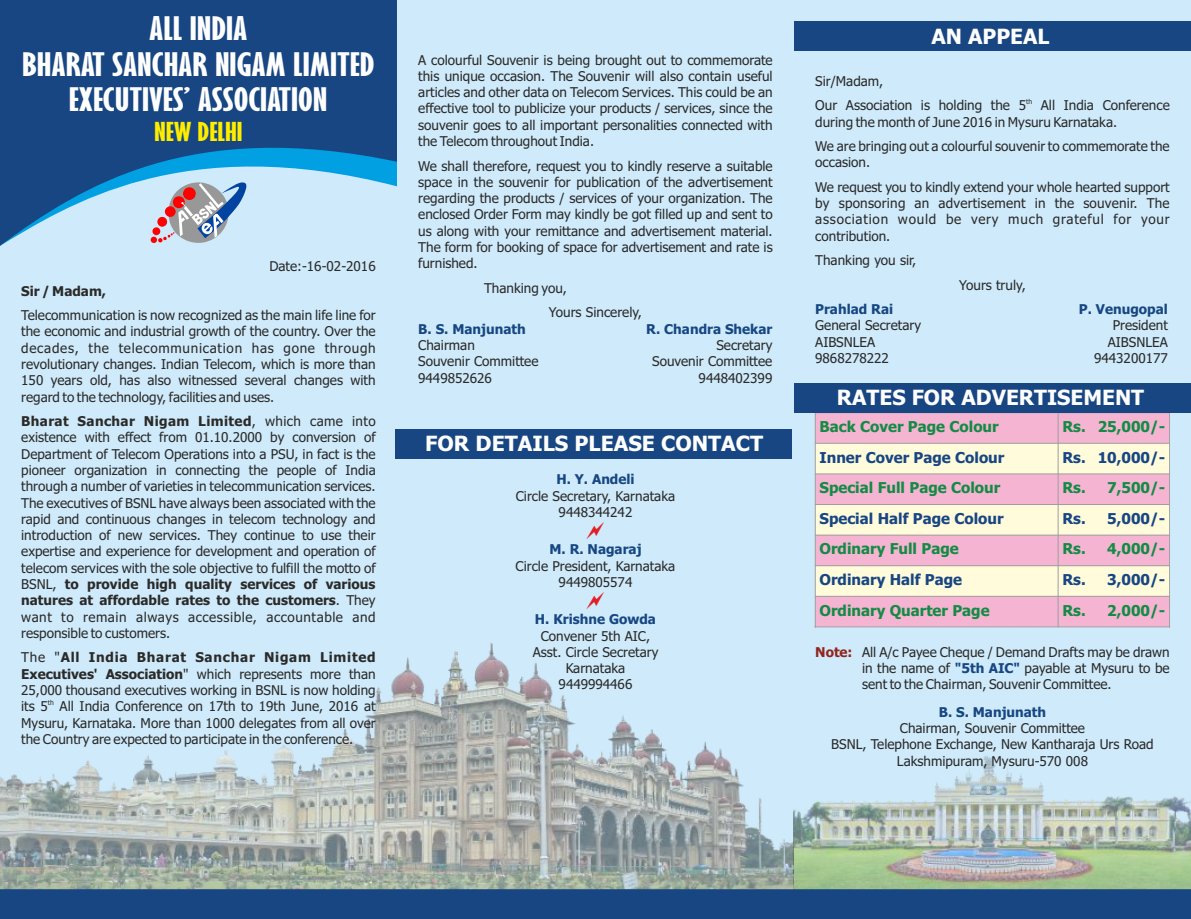
<style>
.page{position:relative;width:1191px;height:919px;background:#fff}
.page>*{position:absolute;margin:0;border:0;box-sizing:border-box;transform-origin:0 0}
.t1{font:700 extra-condensed 29.85px/35.7px "Gill Sans";color:#fefefe;text-align:center;scale:1.52 1}
.t2{font:700 extra-condensed 24px "Gill Sans";color:#ffed00;scale:1.52 1}
.t3{font:700 21px "Tahoma";color:#fefefe}
.t4{font:700 15px "Tahoma";color:#138b45}
.t5{font:700 15px "Tahoma";color:#174682}
.t6{font:13.5px/16.4px "Tahoma";color:#2b2a29;text-align:justify}
.t7{font:700 13.5px "Tahoma";color:#174682}
.t8{font:700 13.5px "Tahoma";color:#2b2a29}
.t9{font:6.75px "Tahoma";color:#2b2a29}
.s1{font-weight:700}
.s2{font-weight:700;color:#92251f}
.s3{font-weight:700;color:#174682}
</style>
<div class="page">
<div style="left:0;top:0;width:1191px;height:918px;background:#cfebfb"></div>
<svg style="left:0;top:0;width:397px;height:246px;fill:#174682"></svg>
<img style="left:794px;top:756px;width:397px;height:133px">
<div style="left:395px;top:429px;width:397px;height:29px;background:#174682"></div>
<div style="left:794px;top:21px;width:397px;height:30px;background:#174682"></div>
<svg style="left:151px;top:182px;width:95px;height:62px"></svg>
<img style="left:0;top:642px;width:794px;height:247px">
<svg style="left:815px;top:413px;width:355px;height:214px;background:#f7d1d4"></svg>
<hr style="left:815px;top:596px;width:355px;height:1px;background:#9d9e9e">
<hr style="left:815px;top:565px;width:355px;height:1px;background:#9d9e9e">
<hr style="left:815px;top:534px;width:355px;height:1px;background:#9d9e9e">
<hr style="left:815px;top:504px;width:355px;height:1px;background:#9d9e9e">
<hr style="left:815px;top:473px;width:355px;height:1px;background:#9d9e9e">
<hr style="left:815px;top:443px;width:355px;height:1px;background:#9d9e9e">
<hr style="left:815px;top:412px;width:355px;height:1px;background:#9d9e9e">
<div style="left:794px;top:383px;width:397px;height:29px;background:#174682"></div>
<div style="left:0;top:889px;width:1191px;height:29px;background:#174682"></div>
<h1 class="t1" style="left:22px;top:12px;width:233px">ALL INDIA<br>BHARAT SANCHAR NIGAM LIMITED<br>EXECUTIVES’ ASSOCIATION</h1>
<h2 class="t2" style="left:154px;top:122px;width:60px">NEW DELHI</h2>
<p class="t6" style="left:269px;top:259px;width:108px">Date:-16-02-2016</p>
<p class="t8" style="left:21px;top:285px;width:86px">Sir / Madam,</p>
<p class="t6" style="left:21px;top:308px;width:356px">Telecommunication is now recognized as the main life line for the economic and industrial growth of the country. Over the decades, the telecommunication has gone through revolutionary changes. Indian Telecom, which is more than 150 years old, has also witnessed several changes with regard to the technology, facilities and uses.</p>
<p class="t6" style="left:21px;top:414px;width:356px"><span class="s1">Bharat Sanchar Nigam Limited</span>, which came into existence with effect from 01.10.2000 by conversion of Department of Telecom Operations into a PSU, in fact is the pioneer organization in connecting the people of India through a number of varieties in telecommunication services.<br>The executives of BSNL have always been associated with the rapid and continuous changes in telecom technology and introduction of new services. They continue to use their expertise and experience for development and operation of telecom services with the sole objective to fulfill the motto of BSNL, <span class="s1">to provide high quality services of various natures at affordable rates to the customers</span>. They want to remain always accessible, accountable and responsible to customers.</p>
<p class="t6" style="left:21px;top:650px;width:356px">The "<span class="s1">All India Bharat Sanchar Nigam Limited Executives' Association</span>" which represents more than 25,000 thousand executives working in BSNL is now holding</p>
<p class="t9" style="left:48px;top:699px;width:8px">th</p>
<p class="t6" style="left:21px;top:699px;width:356px">its 5 All India Conference on 17th to 19th June, 2016 at Mysuru, Karnataka. More than 1000 delegates from all over the Country are expected to participate in the conference.</p>
<p class="t6" style="left:418px;top:53px;width:356px">A colourful Souvenir is being brought out to commemorate this unique occasion. The Souvenir will also contain useful articles and other data on Telecom Services. This could be an effective tool to publicize your products / services, since the souvenir goes to all important personalities connected with the Telecom throughout India.</p>
<p class="t6" style="left:418px;top:159px;width:356px">We shall therefore, request you to kindly reserve a suitable space in the souvenir for publication of the advertisement regarding the products / services of your organization. The enclosed Order Form may kindly be got filled up and sent to us along with your remittance and advertisement material.<br>The form for booking of space for advertisement and rate is furnished.</p>
<p class="t6" style="left:549px;top:277px;width:95px;line-height:24.5px;text-indent:-65px">Thanking you,<br>Yours Sincerely,</p>
<p class="t7" style="left:418px;top:323px;width:109px">B. S. Manjunath</p>
<p class="t7" style="left:646px;top:323px;width:128px">R. Chandra Shekar</p>
<p class="t6" style="left:418px;top:338px;width:58px">Chairman</p>
<p class="t6" style="left:716px;top:338px;width:58px">Secretary</p>
<p class="t6" style="left:418px;top:354px;width:122px">Souvenir Committee</p>
<p class="t6" style="left:652px;top:354px;width:122px">Souvenir Committee</p>
<p class="t6" style="left:418px;top:370px;width:75px">9449852626</p>
<p class="t6" style="left:698px;top:370px;width:75px">9448402399</p>
<h3 class="t3" style="left:425px;top:435px;width:339px">FOR DETAILS PLEASE CONTACT</h3>
<p class="t7" style="left:556px;top:474px;width:80px">H. Y. Andeli</p>
<p class="t6" style="left:516px;top:488px;width:161px;text-align:center">Circle Secretary, Karnataka<br>9448344242</p>
<p class="t7" style="left:549px;top:544px;width:94px">M. R. Nagaraj</p>
<p class="t6" style="left:515px;top:558px;width:161px;text-align:center">Circle President, Karnataka<br>9449805574</p>
<p class="t7" style="left:535px;top:614px;width:123px">H. Krishne Gowda</p>
<p class="t6" style="left:532px;top:628px;width:127px;text-align:center">Convener 5th AIC,<br>Asst. Circle Secretary<br>Karnataka<br>9449994466</p>
<p class="t6" style="left:815px;top:74px;width:70px">Sir/Madam,</p>
<h3 class="t3" style="left:931px;top:28px;width:120px">AN APPEAL</h3>
<p class="t9" style="left:1026px;top:98px;width:8px">th</p>
<p class="t6" style="left:815px;top:98px;width:356px">Our Association is holding the 5 All India Conference during the month of June 2016 in Mysuru Karnataka.</p>
<p class="t6" style="left:815px;top:139px;width:356px">We are bringing out a colourful souvenir to commemorate the occasion.</p>
<p class="t6" style="left:815px;top:180px;width:356px">We request you to kindly extend your whole hearted support by sponsoring an advertisement in the souvenir. The association would be very much grateful for your contribution.</p>
<p class="t6" style="left:815px;top:253px;width:102px">Thanking you sir,</p>
<p class="t6" style="left:959px;top:278px;width:68px">Yours truly,</p>
<p class="t7" style="left:815px;top:304px;width:80px">Prahlad Rai</p>
<p class="t7" style="left:1078px;top:304px;width:90px">P. Venugopal</p>
<p class="t6" style="left:815px;top:318px;width:107px">General Secretary</p>
<p class="t6" style="left:1112px;top:318px;width:57px">President</p>
<p class="t6" style="left:815px;top:335px;width:62px">AIBSNLEA</p>
<p class="t6" style="left:1107px;top:335px;width:62px">AIBSNLEA</p>
<p class="t6" style="left:815px;top:351px;width:75px">9868278222</p>
<p class="t6" style="left:1094px;top:351px;width:75px">9443200177</p>
<h3 class="t3" style="left:837px;top:389px;width:309px">RATES FOR ADVERTISEMENT</h3>
<p class="t4" style="left:819px;top:420px;width:181px">Back Cover Page Colour</p>
<p class="t4" style="left:1062px;top:420px;width:104px">Rs. 25,000/-</p>
<p class="t5" style="left:819px;top:451px;width:186px">Inner Cover Page Colour</p>
<p class="t5" style="left:1062px;top:451px;width:104px">Rs. 10,000/-</p>
<p class="t4" style="left:819px;top:481px;width:182px">Special Full Page Colour</p>
<p class="t4" style="left:1062px;top:481px;width:104px">Rs. 7,500/-</p>
<p class="t5" style="left:819px;top:512px;width:186px">Special Half Page Colour</p>
<p class="t5" style="left:1062px;top:512px;width:104px">Rs. 5,000/-</p>
<p class="t4" style="left:819px;top:543px;width:141px">Ordinary Full Page</p>
<p class="t4" style="left:1062px;top:543px;width:104px">Rs. 4,000/-</p>
<p class="t5" style="left:819px;top:573px;width:144px">Ordinary Half Page</p>
<p class="t5" style="left:1062px;top:573px;width:104px">Rs. 3,000/-</p>
<p class="t4" style="left:819px;top:604px;width:172px">Ordinary Quarter Page</p>
<p class="t4" style="left:1062px;top:604px;width:104px">Rs. 2,000/-</p>
<p class="t6" style="left:862px;top:645px;width:309px;text-indent:-47px"><span class="s2">Note:</span> All A/c Payee Cheque / Demand Drafts may be drawn in the name of <span class="s3">"5th AIC"</span> payable at Mysuru to be sent to the Chairman, Souvenir Committee.</p>
<p class="t7" style="left:938px;top:706px;width:109px">B. S. Manjunath</p>
<p class="t6" style="left:831px;top:721px;width:324px;text-align:center">Chairman, Souvenir Committee<br>BSNL, Telephone Exchange, New Kantharaja Urs Road<br>Lakshmipuram, Mysuru-570 008</p>
</div>
